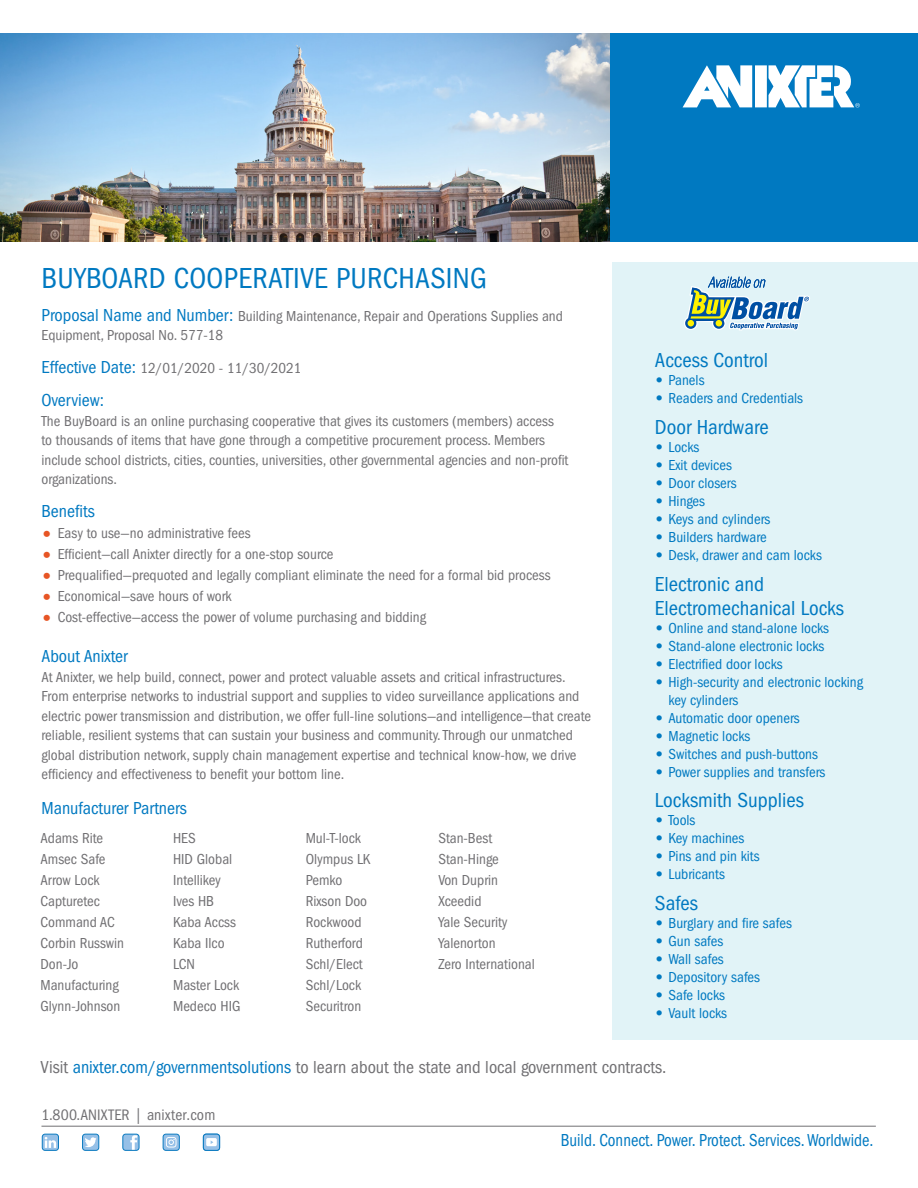
<style>
.page{position:relative;width:918px;height:1188px;background:#fff}
.page>*{position:absolute;margin:0;border:0;box-sizing:border-box;transform-origin:0 0}
.t1{font:condensed 30px "ITC Franklin Gothic Std";letter-spacing:.01em;color:#0079c1}
.t2{font:condensed 21px/24px "ITC Franklin Gothic Std";color:#0079c1}
.t3{font:condensed 18px "ITC Franklin Gothic Std";color:#717073}
.t4{font:condensed 18px "ITC Franklin Gothic Std";color:#0079c1}
.t5{font:condensed 18px "ITC Franklin Gothic Std";color:#0079c1;scale:.93 1}
.t6{font:condensed 15.75px "ITC Franklin Gothic Std";letter-spacing:.01em;color:#717073}
.t7{font:condensed 15px/21px "ITC Franklin Gothic Std";color:#717073}
.t8{font:condensed 15px/18px "ITC Franklin Gothic Std";color:#0079c1}
.s1{font-size:18px;color:#0079c1}
.s2{font-family:"ITC Franklin Gothic Std Hvy";font-stretch:normal;font-size:18px;color:#e75525}
.s3{font-family:"ITC Franklin Gothic Std Hvy";font-stretch:normal}
.s4{color:#0079c1}
</style>
<div class="page">
<div style="left:591px;top:34px;width:327px;height:208px;background:#0079c1"></div>
<div style="left:755px;top:65px;width:12px;height:42px;background:#fff"></div>
<svg style="left:683px;top:65px;width:69px;height:42px"></svg>
<svg style="left:769px;top:65px;width:91px;height:42px"></svg>
<hr style="left:41px;top:1126px;width:835px;height:1px;background:#717073">
<div style="left:123px;top:1134px;width:16px;height:16px;background:#96c0e7;border-radius:3px"></div>
<svg style="left:130px;top:1136px;width:7px;height:13px"></svg>
<div style="left:123px;top:1134px;width:16px;height:17px;border:1px solid #0b7ac0;border-radius:3px"></div>
<div style="left:203px;top:1134px;width:17px;height:16px;background:#96c0e7;border-radius:3px"></div>
<div style="left:203px;top:1134px;width:17px;height:17px;border:1px solid #0b7ac0;border-radius:3px"></div>
<svg style="left:206px;top:1138px;width:11px;height:8px"></svg>
<svg style="left:42px;top:1134px;width:16px;height:16px"></svg>
<div style="left:42px;top:1134px;width:17px;height:17px;border:1px solid #0b7ac0;border-radius:3px"></div>
<svg style="left:45px;top:1137px;width:11px;height:11px"></svg>
<div style="left:83px;top:1134px;width:16px;height:16px;background:#96c0e7;border-radius:3px"></div>
<div style="left:82px;top:1134px;width:17px;height:17px;border:1px solid #0b7ac0;border-radius:3px"></div>
<svg style="left:85px;top:1137px;width:12px;height:10px"></svg>
<div style="left:163px;top:1134px;width:16px;height:16px;background:#96c0e7;border-radius:3px"></div>
<div style="left:163px;top:1134px;width:16px;height:17px;border:1px solid #0b7ac0;border-radius:3px"></div>
<svg style="left:166px;top:1137px;width:11px;height:11px"></svg>
<img style="left:0;top:34px;width:609px;height:208px">
<div style="left:612px;top:262px;width:306px;height:778px;background:#e1f3f7"></div>
<svg style="left:684px;top:277px;width:126px;height:54px"></svg>
<h1 class="t1" style="left:41px;top:261px;width:447px">BUYBOARD COOPERATIVE PURCHASING</h1>
<p class="t7" style="left:41px;top:306px;width:523px;line-height:19.5px"><span class="s1">Proposal Name and Number:</span> Building Maintenance, Repair and Operations Supplies and<br>Equipment, Proposal No. 577-18</p>
<p class="t7" style="left:41px;top:358px;width:262px"><span class="s1">Effective Date:</span> 12/01/2020 - 11/30/2021</p>
<p class="t4" style="left:41px;top:390px;width:64px">Overview:</p>
<p class="t7" style="left:41px;top:411px;width:529px;line-height:19.5px">The BuyBoard is an online purchasing cooperative that gives its customers (members) access<br>to thousands of items that have gone through a competitive procurement process. Members include school districts, cities, counties, universities, other governmental agencies and non-profit organizations.</p>
<p class="t4" style="left:41px;top:501px;width:55px">Benefits</p>
<p class="t7" style="left:41px;top:523px;width:211px"><span class="s2">•</span> Easy to use—no administrative fees</p>
<p class="t7" style="left:41px;top:544px;width:294px"><span class="s2">•</span> Efficient—call Anixter directly for a one-stop source</p>
<p class="t7" style="left:41px;top:565px;width:511px"><span class="s2">•</span> Prequalified—prequoted and legally compliant eliminate the need for a formal bid process</p>
<p class="t7" style="left:41px;top:586px;width:192px"><span class="s2">•</span> Economical—save hours of work</p>
<p class="t7" style="left:41px;top:607px;width:386px"><span class="s2">•</span> Cost-effective—access the power of volume purchasing and bidding</p>
<p class="t4" style="left:41px;top:646px;width:88px">About Anixter</p>
<p class="t7" style="left:41px;top:667px;width:551px;line-height:19.5px">At Anixter, we help build, connect, power and protect valuable assets and critical infrastructures.<br>From enterprise networks to industrial support and supplies to video surveillance applications and electric power transmission and distribution, we offer full-line solutions—and intelligence—that create reliable, resilient systems that can sustain your business and community. Through our unmatched global distribution network, supply chain management expertise and technical know-how, we drive efficiency and effectiveness to benefit your bottom line.</p>
<p class="t4" style="left:41px;top:798px;width:147px">Manufacturer Partners</p>
<p class="t7" style="left:41px;top:828px;width:85px">Adams Rite<br>Amsec Safe<br>Arrow Lock<br>Capturetec<br>Command AC<br>Corbin Russwin<br>Don-Jo<br>Manufacturing<br>Glynn-Johnson</p>
<p class="t7" style="left:173px;top:828px;width:69px">HES<br>HID Global<br>Intellikey<br>Ives HB<br>Kaba Accss<br>Kaba Ilco<br>LCN<br>Master Lock<br>Medeco HIG</p>
<p class="t7" style="left:306px;top:828px;width:66px">Mul-T-lock<br>Olympus LK<br>Pemko<br>Rixson Doo<br>Rockwood<br>Rutherford<br>Schl/Elect<br>Schl/Lock<br>Securitron</p>
<p class="t7" style="left:438px;top:828px;width:98px">Stan-Best<br>Stan-Hinge<br>Von Duprin<br>Xceedid<br>Yale Security<br>Yalenorton<br>Zero International</p>
<h2 class="t2" style="left:655px;top:348px;width:115px">Access Control</h2>
<p class="t8" style="left:655px;top:371px;width:51px"><span class="s3">•</span> Panels</p>
<p class="t8" style="left:655px;top:389px;width:150px"><span class="s3">•</span> Readers and Credentials</p>
<h2 class="t2" style="left:655px;top:415px;width:115px">Door Hardware</h2>
<p class="t8" style="left:655px;top:438px;width:46px"><span class="s3">•</span> Locks</p>
<p class="t8" style="left:655px;top:456px;width:78px"><span class="s3">•</span> Exit devices</p>
<p class="t8" style="left:655px;top:474px;width:83px"><span class="s3">•</span> Door closers</p>
<p class="t8" style="left:655px;top:492px;width:52px"><span class="s3">•</span> Hinges</p>
<p class="t8" style="left:655px;top:510px;width:117px"><span class="s3">•</span> Keys and cylinders</p>
<p class="t8" style="left:655px;top:528px;width:113px"><span class="s3">•</span> Builders hardware</p>
<p class="t8" style="left:655px;top:546px;width:169px"><span class="s3">•</span> Desk, drawer and cam locks</p>
<h2 class="t2" style="left:655px;top:572px;width:191px">Electronic and<br>Electromechanical Locks</h2>
<p class="t8" style="left:655px;top:619px;width:176px"><span class="s3">•</span> Online and stand-alone locks</p>
<p class="t8" style="left:655px;top:637px;width:171px"><span class="s3">•</span> Stand-alone electronic locks</p>
<p class="t8" style="left:655px;top:655px;width:129px"><span class="s3">•</span> Electrified door locks</p>
<p class="t8" style="left:668px;top:673px;width:196px;text-indent:-14px"><span class="s3">•</span> High-security and electronic locking key cylinders</p>
<p class="t8" style="left:655px;top:709px;width:146px"><span class="s3">•</span> Automatic door openers</p>
<p class="t8" style="left:655px;top:727px;width:97px"><span class="s3">•</span> Magnetic locks</p>
<p class="t8" style="left:655px;top:745px;width:165px"><span class="s3">•</span> Switches and push-buttons</p>
<p class="t8" style="left:655px;top:763px;width:172px"><span class="s3">•</span> Power supplies and transfers</p>
<h2 class="t2" style="left:655px;top:789px;width:151px">Locksmith Supplies</h2>
<p class="t8" style="left:655px;top:812px;width:42px"><span class="s3">•</span> Tools</p>
<p class="t8" style="left:655px;top:830px;width:91px"><span class="s3">•</span> Key machines</p>
<p class="t8" style="left:655px;top:848px;width:106px"><span class="s3">•</span> Pins and pin kits</p>
<p class="t8" style="left:655px;top:866px;width:71px"><span class="s3">•</span> Lubricants</p>
<h2 class="t2" style="left:655px;top:891px;width:44px">Safes</h2>
<p class="t8" style="left:655px;top:914px;width:138px"><span class="s3">•</span> Burglary and fire safes</p>
<p class="t8" style="left:655px;top:932px;width:70px"><span class="s3">•</span> Gun safes</p>
<p class="t8" style="left:655px;top:950px;width:70px"><span class="s3">•</span> Wall safes</p>
<p class="t8" style="left:655px;top:968px;width:107px"><span class="s3">•</span> Depository safes</p>
<p class="t8" style="left:655px;top:986px;width:72px"><span class="s3">•</span> Safe locks</p>
<p class="t8" style="left:655px;top:1004px;width:74px"><span class="s3">•</span> Vault locks</p>
<p class="t3" style="left:40px;top:1057px;width:627px">Visit <span class="s4">anixter.com/governmentsolutions</span> to learn about the state and local government contracts.</p>
<p class="t6" style="left:41px;top:1106px;width:175px">1.800.ANIXTER | anixter.com</p>
<p class="t5" style="left:561px;top:1130px;width:338px">Build. Connect. Power. Protect. Services. Worldwide.</p>
</div>
